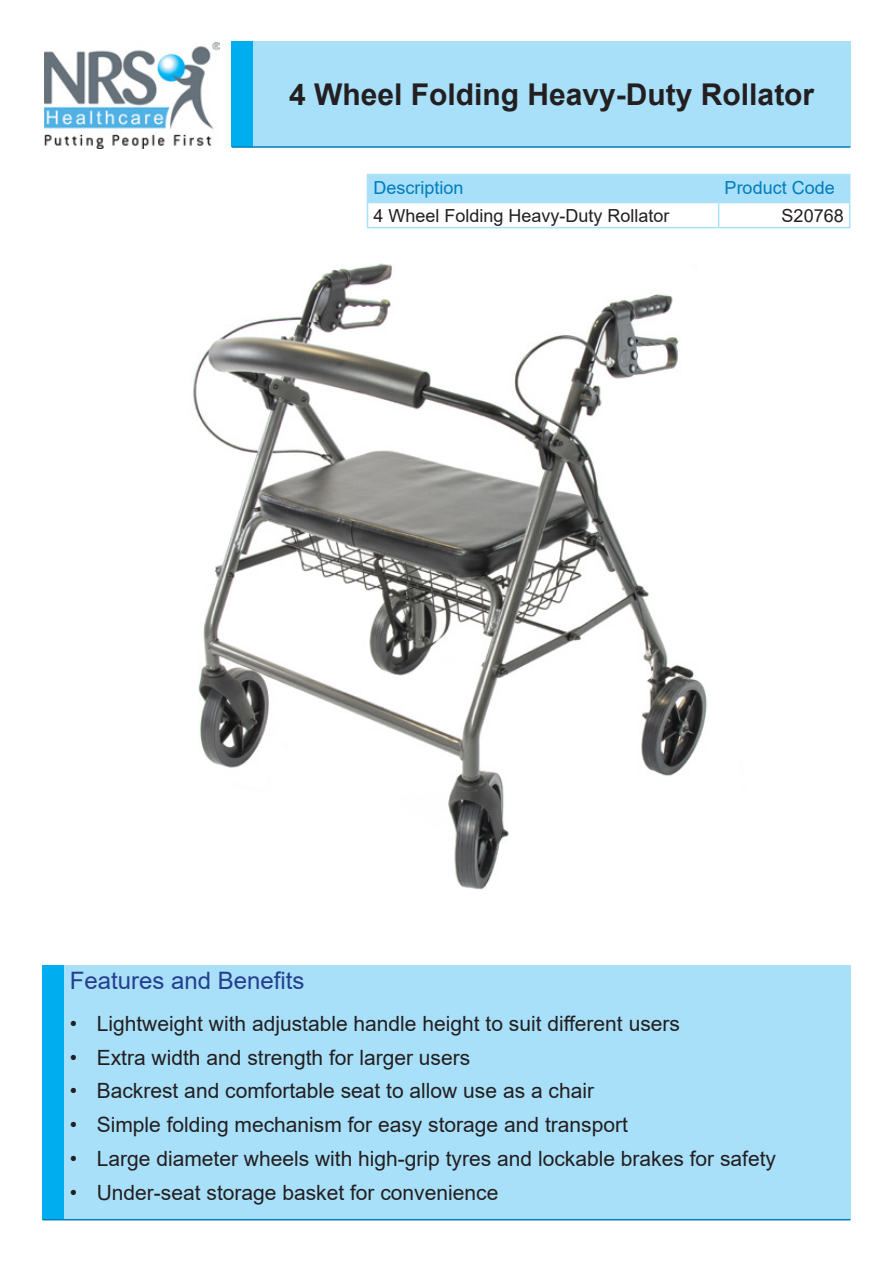
<style>
.page{position:relative;width:893px;height:1263px;background:#fff}
.page>*{position:absolute;margin:0;border:0;box-sizing:border-box;transform-origin:0 0}
.t1{font:700 30px "Arial";color:#231f20}
.t2{font:24px "Arial";color:#253f8e}
.t3{font:21px "Arial";color:#231f20}
.t4{font:18px "Arial";color:#231f20}
.t5{font:18px "Arial";color:#007dbb}
</style>
<div class="page">
<img style="left:193px;top:263px;width:514px;height:627px">
<img style="left:45px;top:43px;width:174px;height:106px">
<hr style="left:367px;top:227px;width:352px;height:1px;background:#a8dff9">
<hr style="left:719px;top:227px;width:131px;height:1px;background:#a8dff9">
<hr style="left:367px;top:174px;width:352px;height:1px;background:#a8dff9">
<hr style="left:719px;top:174px;width:131px;height:1px;background:#a8dff9">
<svg style="left:367px;top:175px;width:483px;height:52px"></svg>
<hr style="left:367px;top:202px;width:352px;height:1px;background:#a8dff9">
<hr style="left:719px;top:202px;width:131px;height:1px;background:#a8dff9">
<div style="left:43px;top:965px;width:21px;height:255px;background:#00aeef"></div>
<div style="left:64px;top:965px;width:786px;height:255px;background:#a8dff9"></div>
<svg style="left:43px;top:1219px;width:21px;height:1px"></svg>
<hr style="left:64px;top:1219px;width:786px;height:1px;background:#007dbb">
<div style="left:232px;top:41px;width:21px;height:106px;background:#00aeef"></div>
<div style="left:253px;top:41px;width:597px;height:106px;background:#a8dff9"></div>
<hr style="left:232px;top:146px;width:21px;height:2px;background:#007dbb">
<hr style="left:253px;top:146px;width:597px;height:2px;background:#007dbb">
<h1 class="t1" style="left:289px;top:73px;width:527px">4 Wheel Folding Heavy-Duty Rollator</h1>
<p class="t5" style="left:373px;top:175px;width:92px">Description</p>
<p class="t5" style="left:725px;top:175px;width:112px">Product Code</p>
<p class="t4" style="left:373px;top:203px;width:298px">4 Wheel Folding Heavy-Duty Rollator</p>
<p class="t4" style="left:782px;top:203px;width:64px">S20768</p>
<p class="t2" style="left:70px;top:964px;width:236px">Features and Benefits</p>
<p class="t3" style="left:70px;top:1009px;width:612px">• Lightweight with adjustable handle height to suit different users</p>
<p class="t3" style="left:70px;top:1043px;width:402px">• Extra width and strength for larger users</p>
<p class="t3" style="left:70px;top:1076px;width:526px">• Backrest and comfortable seat to allow use as a chair</p>
<p class="t3" style="left:70px;top:1110px;width:560px">• Simple folding mechanism for easy storage and transport</p>
<p class="t3" style="left:70px;top:1144px;width:708px">• Large diameter wheels with high-grip tyres and lockable brakes for safety</p>
<p class="t3" style="left:70px;top:1178px;width:430px">• Under-seat storage basket for convenience</p>
</div>
